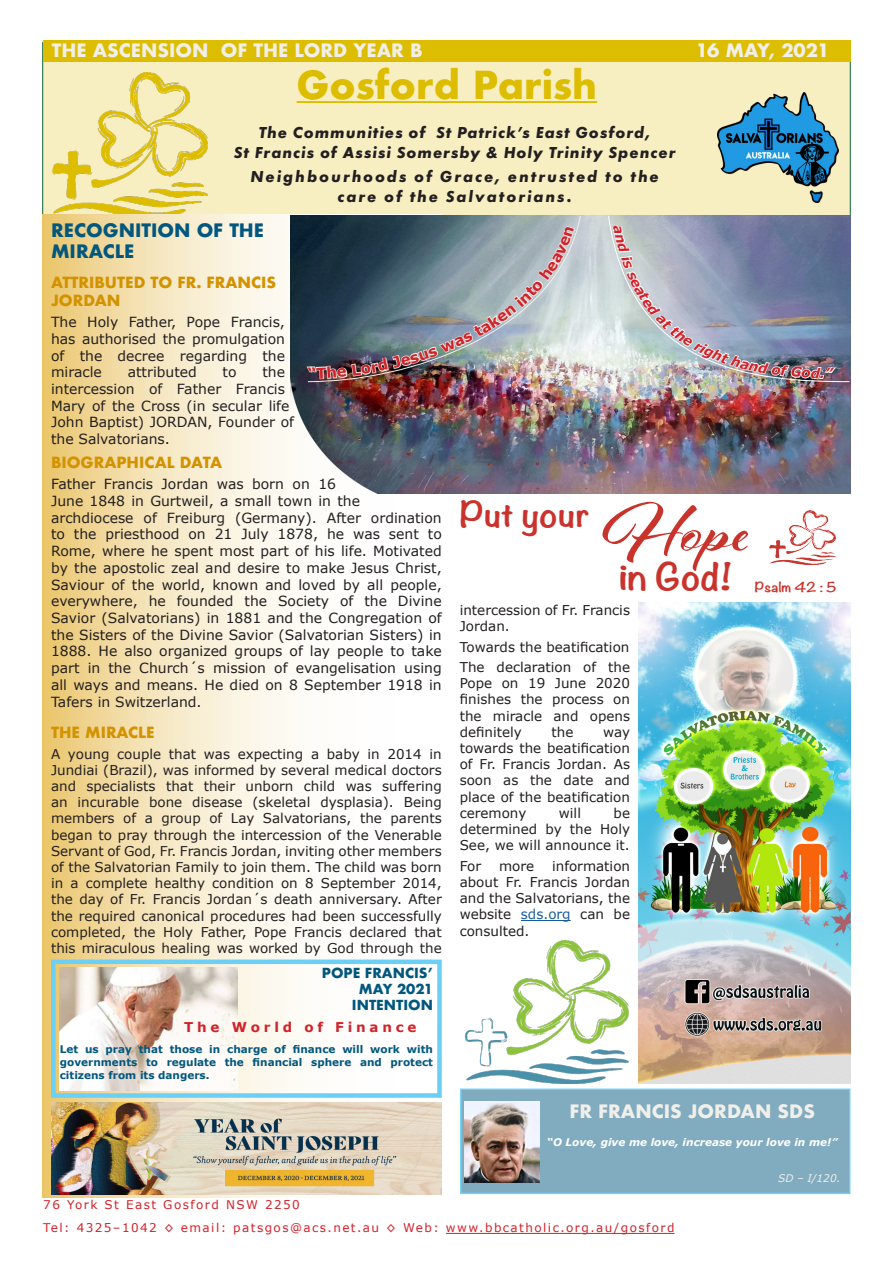
<style>
.page{position:relative;width:893px;height:1263px;background:#fff}
.page>*{position:absolute;margin:0;border:0;box-sizing:border-box;transform-origin:0 0}
.t1{font:700 74.85px "Al Fresco";color:#c8332c;scale:1.13 1}
.t2{font:700 37.5px "Futura";color:#ddbd00}
.t3{font:700 33.3px "Noteworthy";color:#c8332c;scale:1.13 1}
.t4{font:700 31.35px "Noteworthy";letter-spacing:.015em;color:#c9322d;scale:1.13 1}
.Bulletin_SubHeading{font:700 18px "Futura";color:#f0efea}
.Heading_1_12pt_Blue{font:700 18px/21.6px "Futura";color:#02577e}
.Bulletin_SubHeading-2{font:700 18px "Futura";letter-spacing:-.025em;color:#f0efea}
.t5{font:italic 700 16.5px/19.8px "Futura PT";letter-spacing:.06em;color:#231f20;text-align:center}
.t6{font:italic 700 16.5px/19.8px "Futura PT";letter-spacing:.12em;color:#231f20;text-align:center}
.SubHeading_3_10pt_Or{font:700 15px/18px "Futura";color:#d39200}
.Body_Text_9pt{font:13.95px/16.8px "Verdana";color:#231f20}
.Body_Text_9pt-2{font:13.5px/16.2px "Verdana";color:#231f20;text-align:justify}
.Heading_1_12pt_Blue-2{font:700 13.5px "Futura";color:#02577e}
.Bulletin_Table_Text{font:700 13.5px "Verdana";letter-spacing:.28em;color:#d1232a}
.t7{font:700 12.3px "Noteworthy";color:#c8332c;scale:1.13 1}
.t8{font:12px/23px "Verdana";letter-spacing:.12em;color:#d1232a}
.Bulletin_Roster_Head{font:700 10.5px/12.6px "Verdana";color:#02577e;text-align:justify}
.Bulletin_Roster_Text{font:italic 700 10.5px "Verdana";color:#fff}
.Bulletin_Roster_Text-2{font:italic 10.5px "Verdana";color:#f0efea}
.s1{color:#175d9e}
</style>
<div class="page">
<div style="left:43px;top:43px;width:807px;height:184px;background:#f7efc2"></div>
<hr style="left:446px;top:1233px;width:228px;height:1px;background:#d1232a">
<div style="left:43px;top:40px;width:807px;height:22px;background:#ddbd00"></div>
<hr style="left:297px;top:101px;width:300px;height:2px;background:#ddbd00">
<img style="left:718px;top:92px;width:120px;height:111px">
<img style="left:52px;top:73px;width:155px;height:142px">
<svg style="left:43px;top:215px;width:399px;height:982px"></svg>
<img style="left:52px;top:1102px;width:390px;height:92px">
<img style="left:290px;top:215px;width:560px;height:279px">
<img style="left:60px;top:967px;width:178px;height:123px">
<div style="left:51px;top:959px;width:391px;height:139px;border:4px solid #6bcff6"></div>
<div style="left:461px;top:1089px;width:389px;height:104px;background:#81abbf"></div>
<div style="left:460px;top:1088px;width:390px;height:106px;border:2px solid #6bcff6"></div>
<img style="left:465px;top:1102px;width:75px;height:80px">
<img style="left:769px;top:511px;width:67px;height:53px">
<img style="left:307px;top:215px;width:274px;height:167px">
<hr style="left:521px;top:920px;width:50px;height:1px;background:#175d9e">
<img style="left:639px;top:603px;width:212px;height:480px">
<img style="left:465px;top:941px;width:163px;height:142px">
<img style="left:308px;top:226px;width:266px;height:153px">
<img style="left:608px;top:215px;width:242px;height:167px">
<h3 class="Bulletin_SubHeading" style="left:52px;top:38px;width:372px">THE ASCENSION OF THE LORD YEAR B</h3>
<h3 class="Bulletin_SubHeading-2" style="left:696px;top:38px;width:135px">16 MAY, 2021</h3>
<h2 class="t2" style="left:297px;top:58px;width:302px">Gosford Parish</h2>
<p class="t5" style="left:234px;top:123px;width:443px">The Communities of St Patrick’s East Gosford,<br>St Francis of Assisi Somersby &amp; Holy Trinity Spencer</p>
<p class="t6" style="left:250px;top:167px;width:410px">Neighbourhoods of Grace, entrusted to the care of the Salvatorians.</p>
<p class="Heading_1_12pt_Blue" style="left:51px;top:219px;width:215px">RECOGNITION OF THE<br>MIRACLE</p>
<p class="SubHeading_3_10pt_Or" style="left:51px;top:273px;width:227px">ATTRIBUTED TO FR. FRANCIS<br>JORDAN</p>
<p class="Body_Text_9pt" style="left:51px;top:314px;width:236px;text-align:justify">The Holy Father, Pope Francis, has authorised the promulgation of the decree regarding the miracle</p>
<p class="Body_Text_9pt" style="left:51px;top:364px;width:245px;text-indent:211px">the intercession of Father Francis<br>Mary of the Cross (in secular life<br>John Baptist) JORDAN, Founder of the Salvatorians.</p>
<p class="SubHeading_3_10pt_Or" style="left:51px;top:453px;width:173px">BIOGRAPHICAL DATA</p>
<p class="Body_Text_9pt" style="left:51px;top:476px;width:392px">Father Francis Jordan was born on 16<br>June 1848 in Gurtweil, a small town in the archdiocese of Freiburg (Germany). After ordination to the priesthood on 21 July 1878, he was sent to Rome, where he spent most part of his life. Motivated by the apostolic zeal and desire to make Jesus Christ, Saviour of the world, known and loved by all people, everywhere, he founded the Society of the Divine Savior (Salvatorians) in 1881 and the Congregation of the Sisters of the Divine Savior (Salvatorian Sisters) in 1888. He also organized groups of lay people to take part in the Church´s mission of evangelisation using all ways and means. He died on 8 September 1918 in Tafers in Switzerland.</p>
<p class="SubHeading_3_10pt_Or" style="left:51px;top:723px;width:105px">THE MIRACLE</p>
<p class="Body_Text_9pt-2" style="left:51px;top:746px;width:392px">A young couple that was expecting a baby in 2014 in Jundiai (Brazil), was informed by several medical doctors and specialists that their unborn child was suffering an incurable bone disease (skeletal dysplasia). Being members of a group of Lay Salvatorians, the parents began to pray through the intercession of the Venerable Servant of God, Fr. Francis Jordan, inviting other members of the Salvatorian Family to join them. The child was born in a complete healthy condition on 8 September 2014, the day of Fr. Francis Jordan´s death anniversary. After the required canonical procedures had been successfully completed, the Holy Father, Pope Francis declared that this miraculous healing was worked by God through the</p>
<p class="Heading_1_12pt_Blue-2" style="left:322px;top:963px;width:113px">POPE FRANCIS’</p>
<p class="Heading_1_12pt_Blue-2" style="left:359px;top:979px;width:76px">MAY 2021</p>
<p class="Heading_1_12pt_Blue-2" style="left:352px;top:995px;width:83px">INTENTION</p>
<p class="Bulletin_Table_Text" style="left:184px;top:1019px;width:234px">The World of Finance</p>
<p class="Bulletin_Roster_Head" style="left:60px;top:1043px;width:375px">Let us pray that those in charge of finance will work with governments to regulate the financial sphere and protect citizens from its dangers.</p>
<p class="Body_Text_9pt" style="left:128px;top:364px;width:71px">attributed</p>
<p class="Body_Text_9pt" style="left:223px;top:364px;width:15px">to</p>
<p class="t4" style="left:460px;top:487px;width:117px">Put your</p>
<p class="t1" style="left:603px;top:481px;width:131px">Hope</p>
<p class="t3" style="left:620px;top:547px;width:101px">in God!</p>
<p class="t7" style="left:755px;top:576px;width:74px">Psalm 42 : 5</p>
<p class="Body_Text_9pt-2" style="left:460px;top:602px;width:172px">intercession of Fr. Francis<br>Jordan.</p>
<p class="Body_Text_9pt-2" style="left:460px;top:639px;width:171px">Towards the beatification</p>
<p class="Body_Text_9pt-2" style="left:460px;top:659px;width:172px">The declaration of the Pope on 19 June 2020 finishes the process on the miracle and opens definitely</p>
<p class="Body_Text_9pt-2" style="left:552px;top:724px;width:23px">the</p>
<p class="Body_Text_9pt-2" style="left:460px;top:724px;width:172px;text-indent:143px">way towards the beatification of Fr. Francis Jordan. As soon as the date and place of the beatification ceremony</p>
<p class="Body_Text_9pt-2" style="left:460px;top:805px;width:172px;text-indent:154px">be determined by the Holy See, we will announce it.</p>
<p class="Body_Text_9pt-2" style="left:460px;top:858px;width:23px">For</p>
<p class="Body_Text_9pt-2" style="left:499px;top:858px;width:37px">more</p>
<p class="Body_Text_9pt-2" style="left:559px;top:805px;width:24px">will</p>
<p class="Body_Text_9pt-2" style="left:460px;top:858px;width:172px;text-indent:92px">information about Fr. Francis Jordan and the Salvatorians, the website <span class="s1">sds.org</span> can be consulted.</p>
<p class="Bulletin_SubHeading" style="left:569px;top:1098px;width:247px">FR FRANCIS JORDAN SDS</p>
<p class="Bulletin_Roster_Text" style="left:547px;top:1136px;width:292px">“O Love, give me love, increase your love in me!”</p>
<p class="Bulletin_Roster_Text-2" style="left:778px;top:1171px;width:64px">SD – I/120.</p>
<p class="t8" style="left:43px;top:1194px;width:633px">76 York St East Gosford NSW 2250<br>Tel: 4325–1042 ◊ email: patsgos@acs.net.au ◊ Web: www.bbcatholic.org.au/gosford</p>
</div>
